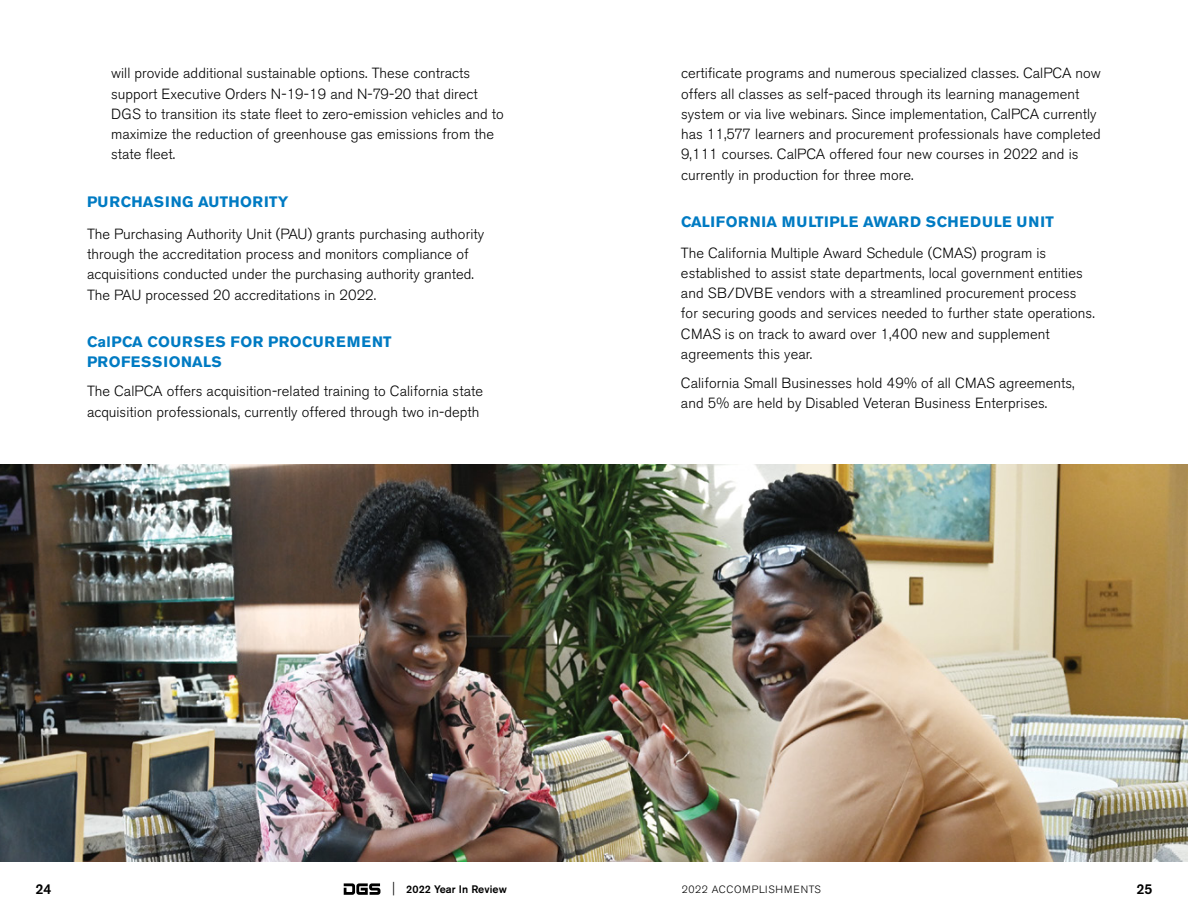
<style>
.page{position:relative;width:1188px;height:918px;background:#fff}
.page>*{position:absolute;margin:0;border:0;box-sizing:border-box;transform-origin:0 0}
.t1{font:700 15px/20.2px "Akzidenz Grotesk BE";letter-spacing:.02em;color:#007bc3}
.t2{font:300 14.7px/20.2px "Akzidenz Grotesk BE";letter-spacing:.005em;color:#000}
.t3{font:500 14.25px "Akzidenz Grotesk BE";color:#000}
.t4{font:500 10.8px "Akzidenz Grotesk BE";letter-spacing:.01em;color:#000}
.t5{font:300 10.5px "Akzidenz Grotesk BE";letter-spacing:.07em;color:#000}
.s1{font-weight:300;font-size:13.5px}
</style>
<div class="page">
<img style="left:0;top:465px;width:1188px;height:397px">
<svg style="left:344px;top:883px;width:36px;height:12px"></svg>
<p class="t2" style="left:111px;top:63px;width:394px">will provide additional sustainable options. These contracts support Executive Orders N-19-19 and N-79-20 that direct DGS to transition its state fleet to zero-emission vehicles and to maximize the reduction of greenhouse gas emissions from the state fleet.</p>
<p class="t1" style="left:87px;top:191px;width:203px">PURCHASING AUTHORITY</p>
<p class="t2" style="left:87px;top:224px;width:399px">The Purchasing Authority Unit (PAU) grants purchasing authority through the accreditation process and monitors compliance of acquisitions conducted under the purchasing authority granted.<br>The PAU processed 20 accreditations in 2022.</p>
<p class="t1" style="left:87px;top:332px;width:306px">CalPCA COURSES FOR PROCUREMENT<br>PROFESSIONALS</p>
<p class="t2" style="left:87px;top:381px;width:398px">The CalPCA offers acquisition-related training to California state acquisition professionals, currently offered through two in-depth</p>
<p class="t2" style="left:681px;top:63px;width:421px">certificate programs and numerous specialized classes. CalPCA now offers all classes as self-paced through its learning management system or via live webinars. Since implementation, CalPCA currently has 11,577 learners and procurement professionals have completed 9,111 courses. CalPCA offered four new courses in 2022 and is currently in production for three more.</p>
<p class="t1" style="left:681px;top:212px;width:374px">CALIFORNIA MULTIPLE AWARD SCHEDULE UNIT</p>
<p class="t2" style="left:681px;top:243px;width:415px">The California Multiple Award Schedule (CMAS) program is established to assist state departments, local government entities and SB/DVBE vendors with a streamlined procurement process for securing goods and services needed to further state operations.<br>CMAS is on track to award over 1,400 new and supplement agreements this year.</p>
<p class="t2" style="left:681px;top:373px;width:395px">California Small Businesses hold 49% of all CMAS agreements, and 5% are held by Disabled Veteran Business Enterprises.</p>
<p class="t3" style="left:35px;top:881px;width:18px">24</p>
<p class="t4" style="left:392px;top:882px;width:116px"><span class="s1">|</span> 2022 Year In Review</p>
<p class="t5" style="left:682px;top:883px;width:141px">2022 ACCOMPLISHMENTS</p>
<p class="t3" style="left:1136px;top:881px;width:18px">25</p>
</div>
